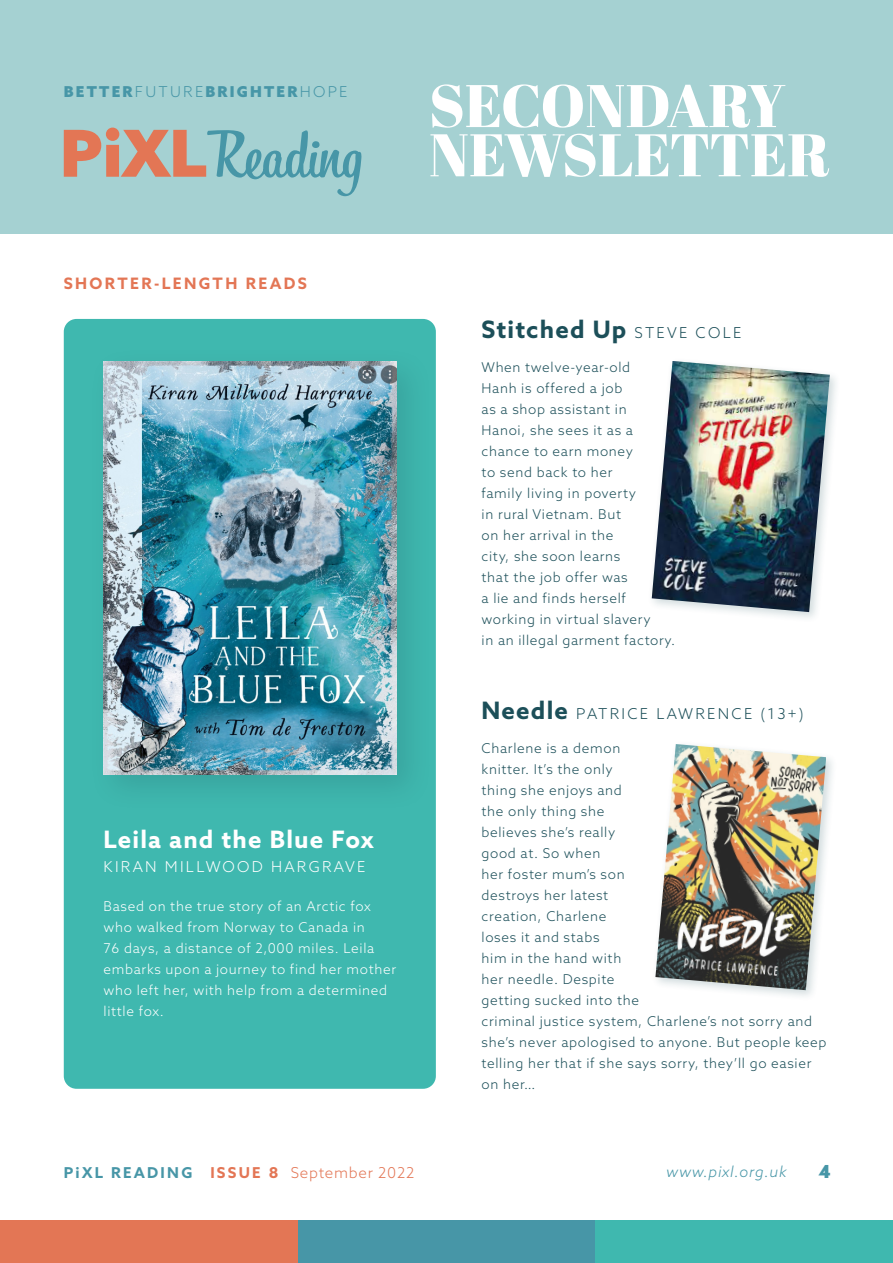
<style>
.page{position:relative;width:893px;height:1263px;background:#fff}
.page>*{position:absolute;margin:0;border:0;box-sizing:border-box;transform-origin:0 0}
.t1{font:700 24px "Azo Sans";letter-spacing:.05em;color:#1c4f59}
.t2{font:700 24px "Azo Sans";letter-spacing:.05em;color:#fff}
.t3{font:900 18px "Azo Sans";color:#4796a7}
.t4{font:700 15.75px "Azo Sans";letter-spacing:.15em;color:#e37655}
.t5{font:300 15px "Azo Sans";letter-spacing:.05em;color:#e37655}
.t6{font:300 15px "Azo Sans";letter-spacing:.15em;color:#1c4f59}
.t7{font:900 15px "Azo Sans";letter-spacing:.15em;color:#4796a7}
.t8{font:300 15px "Azo Sans";letter-spacing:.15em;color:#fff}
.t9{font:italic 300 15px "Azo Sans";letter-spacing:.05em;color:#4796a7}
.t10{font:300 13.5px/21px "Azo Sans";letter-spacing:.05em;color:#1c4f59}
.t11{font:300 13.5px/21px "Azo Sans";letter-spacing:.05em;color:#fff}
.s1{font-weight:300}
.s2{font-weight:700;color:#4796a7}
.s3{font-weight:700}
.s4{font-weight:300;font-size:15px}
.s5{font-weight:700;font-size:24px}
</style>
<div class="page">
<div style="left:0;top:0;width:893px;height:234px;background:#a5d1d2"></div>
<svg style="left:64px;top:128px;width:298px;height:68px"></svg>
<svg style="left:430px;top:134px;width:399px;height:43px"></svg>
<svg style="left:432px;top:84px;width:353px;height:44px"></svg>
<div style="left:595px;top:1220px;width:298px;height:43px;background:#3fb8af"></div>
<div style="left:298px;top:1220px;width:297px;height:43px;background:#4796a7"></div>
<div style="left:0;top:1220px;width:298px;height:43px;background:#e37655"></div>
<div style="left:64px;top:319px;width:372px;height:770px;background:#3fb8af;border-radius:13px"></div>
<div style="left:88px;top:346px;width:346px;height:466px;background:#1c4f59;opacity:.2"></div>
<img style="left:104px;top:361px;width:292px;height:414px">
<div style="left:648px;top:357px;width:193px;height:266px;background:#1c4f59;opacity:.2"></div>
<img style="left:652px;top:361px;width:178px;height:251px">
<div style="left:651px;top:740px;width:186px;height:261px;background:#1c4f59;opacity:.2"></div>
<img style="left:655px;top:744px;width:171px;height:246px">
<p class="t7" style="left:64px;top:81px;width:285px">BETTER<span class="s1">FUTURE</span>BRIGHTER<span class="s1">HOPE</span></p>
<p class="t4" style="left:64px;top:273px;width:245px">SHORTER-LENGTH READS</p>
<p class="t2" style="left:104px;top:824px;width:272px">Leila and the Blue Fox</p>
<p class="t8" style="left:104px;top:857px;width:263px">KIRAN MILLWOOD HARGRAVE</p>
<p class="t11" style="left:104px;top:895px;width:294px">Based on the true story of an Arctic fox who walked from Norway to Canada in<br>76 days, a distance of 2,000 miles. Leila embarks upon a journey to find her mother who left her, with help from a determined little fox.</p>
<p class="t5" style="left:64px;top:1163px;width:352px"><span class="s2">PiXL READING</span> <span class="s3">ISSUE 8</span> September 2022</p>
<p class="t1" style="left:481px;top:313px;width:261px">Stitched Up <span class="s4">STEVE COLE</span></p>
<p class="t10" style="left:481px;top:357px;width:195px">When twelve-year-old<br>Hanh is offered a job<br>as a shop assistant in<br>Hanoi, she sees it as a chance to earn money<br>to send back to her<br>family living in poverty<br>in rural Vietnam. But<br>on her arrival in the<br>city, she soon learns<br>that the job offer was<br>a lie and finds herself working in virtual slavery<br>in an illegal garment factory.</p>
<p class="t6" style="left:481px;top:703px;width:324px"><span class="s5">Needle</span> PATRICE LAWRENCE (13+)</p>
<p class="t10" style="left:481px;top:737px;width:346px">Charlene is a demon<br>knitter. It’s the only<br>thing she enjoys and<br>the only thing she<br>believes she’s really<br>good at. So when<br>her foster mum’s son<br>destroys her latest<br>creation, Charlene<br>loses it and stabs<br>him in the hand with<br>her needle. Despite<br>getting sucked into the<br>criminal justice system, Charlene’s not sorry and she’s never apologised to anyone. But people keep telling her that if she says sorry, they’ll go easier on her…</p>
<p class="t9" style="left:666px;top:1162px;width:122px">www.pixl.org.uk</p>
<p class="t3" style="left:819px;top:1159px;width:14px">4</p>
</div>
